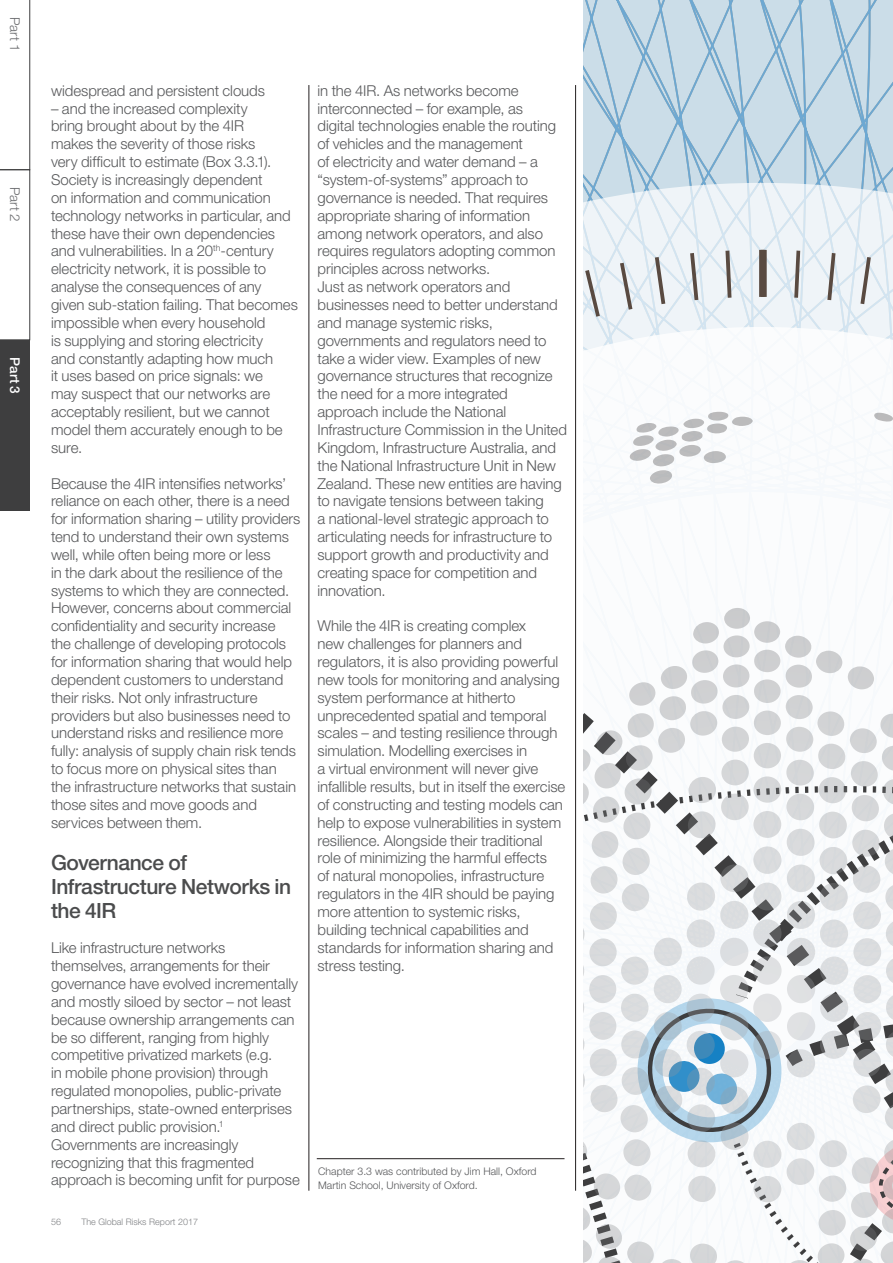
<style>
.page{position:relative;width:893px;height:1263px;background:#fff}
.page>*{position:absolute;margin:0;border:0;box-sizing:border-box;transform-origin:0 0}
.t1{font:500 21px/24px "Helvetica Neue LT Pro";letter-spacing:-.02em;color:#4b4c4d}
.t2{font:300 15px/17.9px "Helvetica Neue LT Pro";letter-spacing:-.005em;color:#57585a}
.t3{font:300 13.5px "Helvetica Neue LT Pro";color:#6c6d70}
.t4{font:500 13.5px "Helvetica Neue LT Pro";color:#fff}
.t5{font:300 10.5px/13.5px "Helvetica Neue LT Pro";color:#57585a}
.t6{font:300 9px "Helvetica Neue LT Pro";color:#808285}
</style>
<div class="page">
<svg style="left:0;top:0;width:30px;height:340px"></svg>
<div style="left:0;top:340px;width:30px;height:170px;background:#3e3e3f"></div>
<hr style="left:309px;top:85px;width:1px;height:1106px;background:#231f20">
<hr style="left:575px;top:85px;width:1px;height:1106px;background:#231f20">
<svg style="left:584px;top:0;width:309px;height:484px"></svg>
<svg style="left:584px;top:608px;width:309px;height:196px"></svg>
<svg style="left:584px;top:804px;width:309px;height:459px"></svg>
<svg style="left:584px;top:411px;width:309px;height:28px"></svg>
<hr style="left:317px;top:1158px;width:247px;height:1px;background:#231f20">
<p class="t3" style="left:23px;top:17px;width:36px;rotate:90deg">Part 1</p>
<p class="t3" style="left:23px;top:187px;width:36px;rotate:90deg">Part 2</p>
<p class="t4" style="left:23px;top:357px;width:38px;rotate:90deg">Part 3</p>
<p class="t2" style="left:51px;top:81px;width:216px">widespread and persistent clouds</p>
<p class="t2" style="left:51px;top:99px;width:248px">– and the increased complexity<br>bring brought about by the 4IR<br>makes the severity of those risks<br>very difficult to estimate (Box 3.3.1).<br>Society is increasingly dependent<br>on information and communication technology networks in particular, and these have their own dependencies and vulnerabilities. In a 20<sup>th</sup>-century electricity network, it is possible to analyse the consequences of any given sub-station failing. That becomes impossible when every household<br>is supplying and storing electricity<br>and constantly adapting how much<br>it uses based on price signals: we<br>may suspect that our networks are acceptably resilient, but we cannot model them accurately enough to be sure.</p>
<p class="t2" style="left:51px;top:474px;width:251px">Because the 4IR intensifies networks’ reliance on each other, there is a need for information sharing – utility providers tend to understand their own systems well, while often being more or less<br>in the dark about the resilience of the systems to which they are connected.<br>However, concerns about commercial confidentiality and security increase<br>the challenge of developing protocols for information sharing that would help dependent customers to understand their risks. Not only infrastructure providers but also businesses need to understand risks and resilience more fully: analysis of supply chain risk tends to focus more on physical sites than the infrastructure networks that sustain those sites and move goods and services between them.</p>
<h1 class="t1" style="left:51px;top:850px;width:242px">Governance of<br>Infrastructure Networks in the 4IR</h1>
<p class="t2" style="left:51px;top:939px;width:250px">Like infrastructure networks themselves, arrangements for their governance have evolved incrementally and mostly siloed by sector – not least because ownership arrangements can be so different, ranging from highly competitive privatized markets (e.g.<br>in mobile phone provision) through regulated monopolies, public-private partnerships, state-owned enterprises and direct public provision.<sup>1<br></sup>Governments are increasingly recognizing that this fragmented approach is becoming unfit for purpose</p>
<p class="t6" style="left:51px;top:1216px;width:12px">56</p>
<p class="t6" style="left:81px;top:1216px;width:118px">The Global Risks Report 2017</p>
<p class="t2" style="left:317px;top:81px;width:251px">in the 4IR. As networks become interconnected – for example, as<br>digital technologies enable the routing of vehicles and the management<br>of electricity and water demand – a “system-of-systems” approach to governance is needed. That requires appropriate sharing of information among network operators, and also requires regulators adopting common principles across networks.<br>Just as network operators and businesses need to better understand and manage systemic risks, governments and regulators need to take a wider view. Examples of new governance structures that recognize the need for a more integrated approach include the National Infrastructure Commission in the United Kingdom, Infrastructure Australia, and the National Infrastructure Unit in New Zealand. These new entities are having to navigate tensions between taking<br>a national-level strategic approach to articulating needs for infrastructure to support growth and productivity and creating space for competition and innovation.</p>
<p class="t2" style="left:317px;top:617px;width:249px">While the 4IR is creating complex<br>new challenges for planners and regulators, it is also providing powerful new tools for monitoring and analysing system performance at hitherto unprecedented spatial and temporal scales – and testing resilience through simulation. Modelling exercises in<br>a virtual environment will never give infallible results, but in itself the exercise of constructing and testing models can help to expose vulnerabilities in system resilience. Alongside their traditional role of minimizing the harmful effects<br>of natural monopolies, infrastructure regulators in the 4IR should be paying more attention to systemic risks, building technical capabilities and standards for information sharing and stress testing.</p>
<p class="t5" style="left:318px;top:1164px;width:220px">Chapter 3.3 was contributed by Jim Hall, Oxford<br>Martin School, University of Oxford.</p>
</div>
